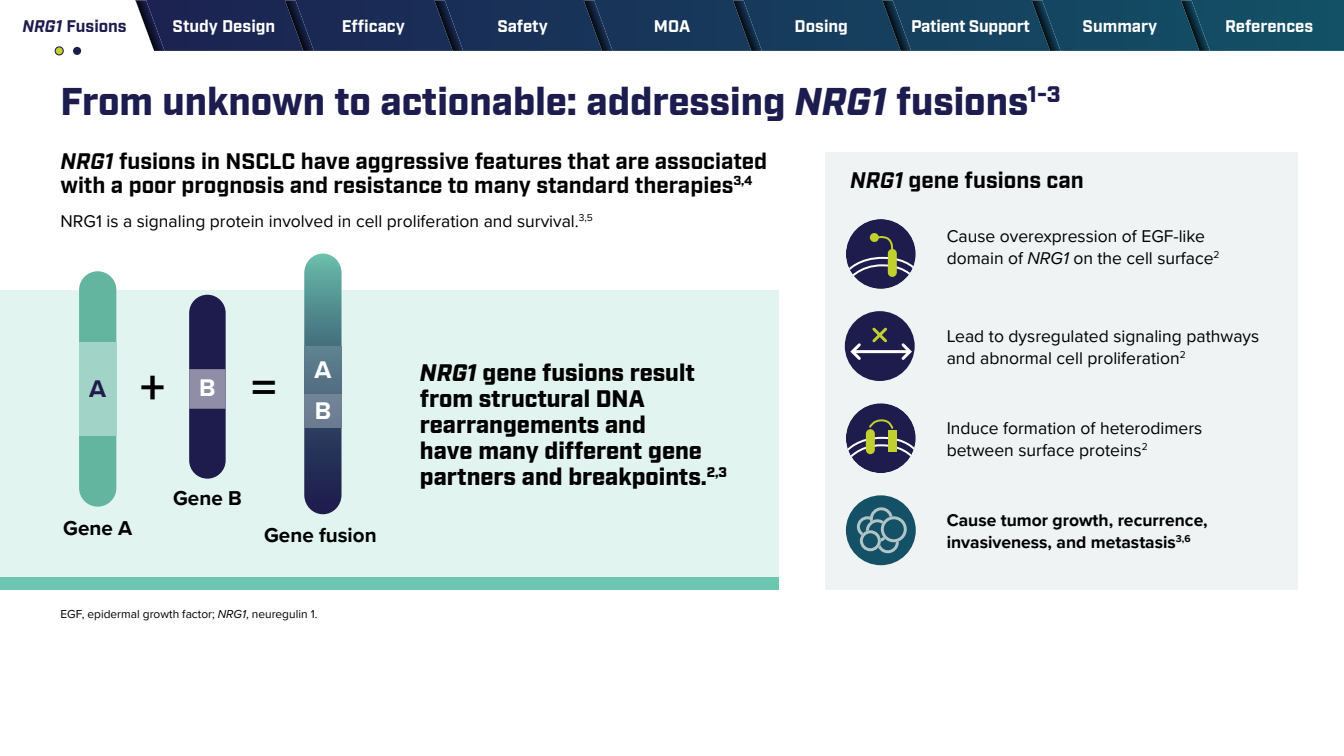
<style>
.page{position:relative;width:1344px;height:756px;background:#fff}
.page>*{position:absolute;margin:0;border:0;box-sizing:border-box;transform-origin:0 0}
.t1{font:700 49.56px "Proxima Nova";color:#000}
.t2{font:900 38.5px "Industry";color:#1d1c4e}
.t3{font:700 24.78px "Proxima Nova";color:#fff}
.t4{font:700 24.78px "Proxima Nova";color:#1e1c4d}
.t5{font:900 23.8px/25.9px "Industry";color:#000}
.t6{font:700 22.4px/23.8px "Industry";color:#000}
.t7{font:700 20.65px "Proxima Nova";color:#000}
.t8{font:17.5px/21.7px "Proxima Nova";color:#000}
.t9{font:700 17.5px/21.7px "Proxima Nova";color:#000}
.t10{font:700 16.8px "Industry";color:#fff}
.t11{font:700 16.8px "Industry";color:#1d1c4e}
.t12{font:11.9px "Proxima Nova";color:#000}
.s1{font-style:italic;color:#fff}
.s2{font-style:italic}
</style>
<div class="page">
<svg style="left:165px;top:0;width:1179px;height:51px;background:#173a5b"></svg>
<img style="left:1032px;top:0;width:29px;height:51px">
<img style="left:1181px;top:0;width:29px;height:51px">
<img style="left:882px;top:0;width:29px;height:51px">
<img style="left:733px;top:0;width:29px;height:51px">
<img style="left:285px;top:0;width:29px;height:51px">
<img style="left:434px;top:0;width:29px;height:51px">
<img style="left:584px;top:0;width:29px;height:51px">
<img style="left:154px;top:0;width:11px;height:51px">
<svg style="left:54px;top:0;width:100px;height:51px"></svg>
<div style="left:55px;top:47px;width:8px;height:8px;background:#c5d02f;border-radius:50%"></div>
<div style="left:55px;top:46px;width:9px;height:9px;border:1px solid #1d1c4e;border-radius:50%"></div>
<div style="left:73px;top:47px;width:8px;height:8px;background:#1d1c4e;border-radius:50%"></div>
<div style="left:826px;top:152px;width:472px;height:438px;background:#eff3f4"></div>
<div style="left:846px;top:403px;width:70px;height:70px;background:#1e1c4d;border-radius:50%"></div>
<svg style="left:846px;top:436px;width:70px;height:27px"></svg>
<div style="left:888px;top:430px;width:9px;height:22px;background:#c2d02f"></div>
<div style="left:866px;top:429px;width:9px;height:25px;background:#c2d02f;border-radius:4px"></div>
<svg style="left:868px;top:419px;width:26px;height:11px"></svg>
<svg style="left:846px;top:219px;width:70px;height:70px"></svg>
<div style="left:870px;top:233px;width:9px;height:9px;background:#c2d02f;border-radius:50%"></div>
<div style="left:846px;top:495px;width:70px;height:70px;background:#145166;border-radius:50%"></div>
<svg style="left:857px;top:516px;width:21px;height:21px"></svg>
<div style="left:857px;top:516px;width:21px;height:21px;border:3px solid #b1c4c6;border-radius:50%"></div>
<svg style="left:870px;top:507px;width:23px;height:23px"></svg>
<div style="left:870px;top:507px;width:23px;height:23px;border:3px solid #b1c4c6;border-radius:50%"></div>
<svg style="left:877px;top:531px;width:22px;height:22px"></svg>
<div style="left:877px;top:531px;width:22px;height:22px;border:3px solid #b1c4c6;border-radius:50%"></div>
<svg style="left:866px;top:519px;width:23px;height:23px"></svg>
<div style="left:866px;top:519px;width:23px;height:23px;border:3px solid #b1c4c6;border-radius:50%"></div>
<div style="left:860px;top:530px;width:21px;height:21px;background:#145166;border-radius:50%"></div>
<div style="left:860px;top:530px;width:21px;height:21px;border:3px solid #b1c4c6;border-radius:50%"></div>
<div style="left:881px;top:516px;width:26px;height:26px;background:#145166;border-radius:50%"></div>
<div style="left:881px;top:516px;width:26px;height:26px;border:3px solid #b1c4c6;border-radius:50%"></div>
<div style="left:845px;top:311px;width:70px;height:70px;background:#1e1c4d;border-radius:50%"></div>
<svg style="left:899px;top:343px;width:15px;height:20px"></svg>
<svg style="left:848px;top:343px;width:16px;height:20px"></svg>
<hr style="left:852px;top:350px;width:58px;height:3px;background:#fff">
<svg style="left:872px;top:327px;width:15px;height:16px"></svg>
<div style="left:0;top:290px;width:779px;height:300px;background:#e2f4ef"></div>
<div style="left:79px;top:271px;width:37px;height:236px;background:#63b5a0;border-radius:19px"></div>
<div style="left:79px;top:342px;width:37px;height:94px;background:#a1d3c6"></div>
<div style="left:189px;top:295px;width:37px;height:184px;background:#1e1c4d;border-radius:18px"></div>
<div style="left:189px;top:369px;width:37px;height:40px;background:#8f8ea6"></div>
<svg style="left:304px;top:254px;width:38px;height:260px;background:#486b7d"></svg>
<div style="left:304px;top:394px;width:38px;height:33px;background:#6f7f94"></div>
<div style="left:304px;top:346px;width:38px;height:48px;background:#587788"></div>
<div style="left:0;top:577px;width:779px;height:13px;background:#6dc6af"></div>
<p class="t11" style="left:23px;top:16px;width:106px"><span class="s1">NRG1</span> Fusions</p>
<p class="t10" style="left:173px;top:16px;width:104px">Study Design</p>
<p class="t10" style="left:342px;top:16px;width:65px">Efficacy</p>
<p class="t10" style="left:497px;top:16px;width:52px">Safety</p>
<p class="t10" style="left:654px;top:16px;width:38px">MOA</p>
<p class="t10" style="left:795px;top:16px;width:55px">Dosing</p>
<p class="t10" style="left:911px;top:16px;width:120px">Patient Support</p>
<p class="t10" style="left:1083px;top:16px;width:76px">Summary</p>
<p class="t10" style="left:1225px;top:16px;width:90px">References</p>
<h2 class="t2" style="left:61px;top:79px;width:1001px">From unknown to actionable: addressing <span class="s2">NRG1</span> fusions<sup>1-3</sup></h2>
<p class="t6" style="left:61px;top:150px;width:708px"><span class="s2">NRG1</span> fusions in NSCLC have aggressive features that are associated with a poor prognosis and resistance to many standard therapies<sup>3,4</sup></p>
<p class="t8" style="left:61px;top:210px;width:534px">NRG1 is a signaling protein involved in cell proliferation and survival.<sup>3,5</sup></p>
<h3 class="t4" style="left:89px;top:370px;width:18px">A</h3>
<h1 class="t1" style="left:140px;top:351px;width:26px">+</h1>
<h1 class="t1" style="left:251px;top:351px;width:26px">=</h1>
<h3 class="t3" style="left:199px;top:370px;width:18px">B</h3>
<h3 class="t3" style="left:314px;top:351px;width:18px">A</h3>
<h3 class="t3" style="left:315px;top:392px;width:18px">B</h3>
<p class="t7" style="left:63px;top:512px;width:71px">Gene A</p>
<p class="t7" style="left:173px;top:483px;width:70px">Gene B</p>
<p class="t7" style="left:264px;top:520px;width:114px">Gene fusion</p>
<p class="t12" style="left:61px;top:605px;width:258px">EGF, epidermal growth factor; <span class="s2">NRG1</span>, neuregulin 1.</p>
<h3 class="t5" style="left:420px;top:361px;width:309px"><span class="s2">NRG1</span> gene fusions result from structural DNA rearrangements and<br>have many different gene partners and breakpoints.<sup>2,3</sup></h3>
<p class="t6" style="left:850px;top:169px;width:235px"><span class="s2">NRG1</span> gene fusions can</p>
<p class="t8" style="left:947px;top:225px;width:274px">Cause overexpression of EGF-like domain of <span class="s2">NRG1</span> on the cell surface<sup>2</sup></p>
<p class="t8" style="left:947px;top:325px;width:314px">Lead to dysregulated signaling pathways and abnormal cell proliferation<sup>2</sup></p>
<p class="t8" style="left:947px;top:417px;width:257px">Induce formation of heterodimers between surface proteins<sup>2</sup></p>
<p class="t9" style="left:947px;top:509px;width:263px">Cause tumor growth, recurrence, invasiveness, and metastasis<sup>3,6</sup></p>
</div>
